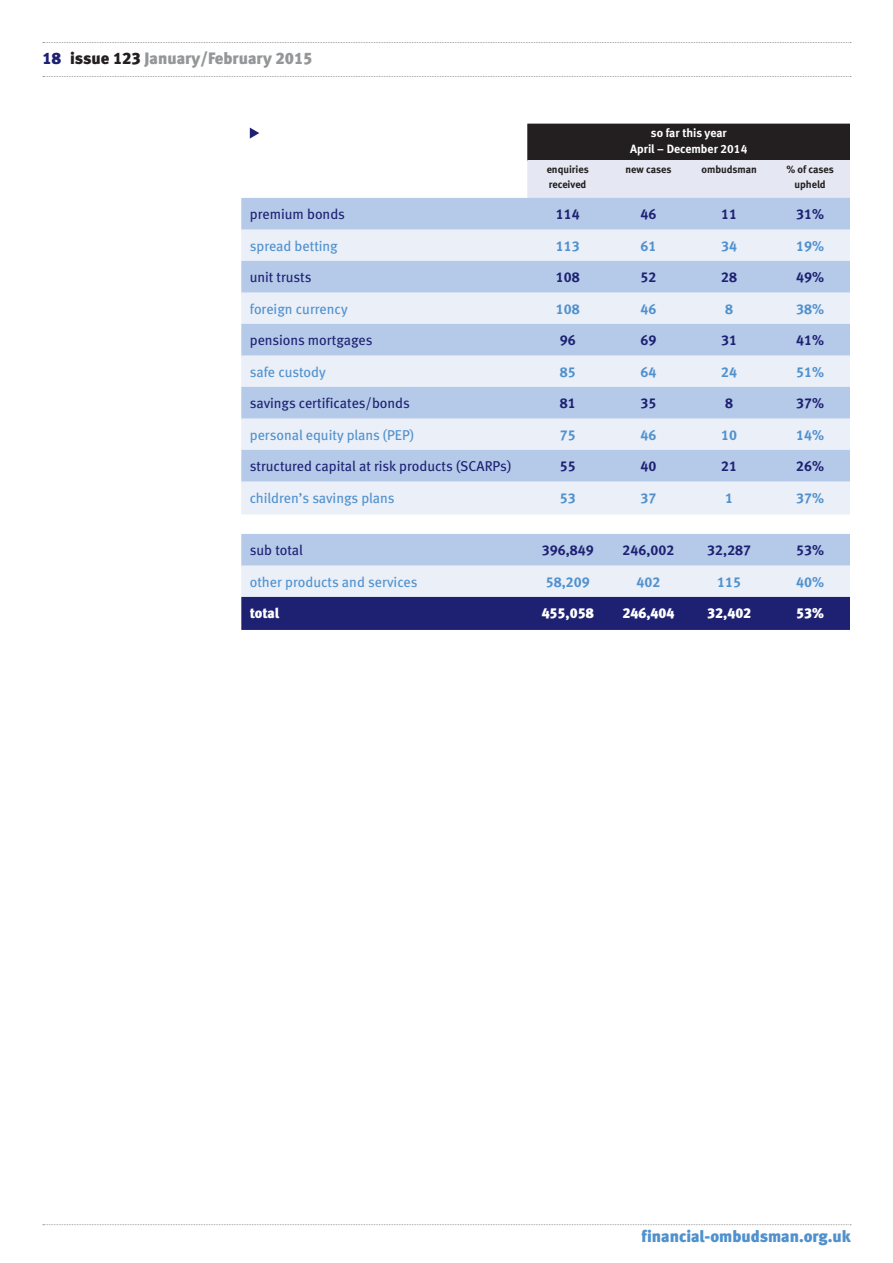
<style>
.page{position:relative;width:893px;height:1263px;background:#fff}
.page>*{position:absolute;margin:0;border:0;box-sizing:border-box;transform-origin:0 0}
.t1{font:16.5px "Meta Black LF";color:#949698}
.t2{font:16.5px "Meta Black LF";color:#5091cd}
.t3{font:14.25px "Meta Book LF";color:#1e2172}
.t4{font:14.25px "Meta Book LF";color:#5091cd}
.t5{font:14.25px "Meta Bold LF";color:#1e2172}
.t6{font:14.25px "Meta Bold LF";color:#5091cd}
.t7{font:14.25px "Meta Black LF";color:#fff}
.t8{font:12px/16.5px "Meta Bold LF";color:#fff;text-align:center}
.t9{font:10.5px "Meta Bold LF";color:#231f20}
.s1{color:#1e2172}
.s2{color:#231f20}
</style>
<div class="page">
<svg style="left:43px;top:42px;width:808px;height:1px"></svg>
<svg style="left:43px;top:76px;width:808px;height:1px"></svg>
<svg style="left:43px;top:1224px;width:808px;height:1px"></svg>
<div style="left:527px;top:124px;width:366px;height:37px;background:#231f20"></div>
<div style="left:527px;top:160px;width:366px;height:39px;background:#e5e7f3"></div>
<div style="left:241px;top:198px;width:652px;height:33px;background:#b5cae9"></div>
<div style="left:241px;top:229px;width:652px;height:33px;background:#eaeff8"></div>
<div style="left:241px;top:261px;width:652px;height:33px;background:#b5cae9"></div>
<div style="left:241px;top:292px;width:652px;height:33px;background:#eaeff8"></div>
<div style="left:241px;top:324px;width:652px;height:33px;background:#b5cae9"></div>
<div style="left:241px;top:355px;width:652px;height:33px;background:#eaeff8"></div>
<div style="left:241px;top:387px;width:652px;height:33px;background:#b5cae9"></div>
<div style="left:241px;top:418px;width:652px;height:33px;background:#eaeff8"></div>
<div style="left:241px;top:450px;width:652px;height:33px;background:#b5cae9"></div>
<div style="left:241px;top:481px;width:652px;height:33px;background:#eaeff8"></div>
<div style="left:241px;top:534px;width:652px;height:33px;background:#b5cae9"></div>
<div style="left:241px;top:565px;width:652px;height:33px;background:#eaeff8"></div>
<div style="left:241px;top:597px;width:652px;height:33px;background:#1e2172"></div>
<svg style="left:250px;top:128px;width:9px;height:11px"></svg>
<div style="left:850px;top:103px;width:43px;height:537px;background:#fff"></div>
<p class="t1" style="left:43px;top:48px;width:271px"><span class="s1">18</span> <span class="s2">issue 123</span> January/February 2015</p>
<p class="t8" style="left:630px;top:124px;width:119px">so far this year<br>April – December 2014</p>
<p class="t9" style="left:547px;top:163px;width:44px">enquiries</p>
<p class="t9" style="left:625px;top:163px;width:47px">new cases</p>
<p class="t9" style="left:702px;top:163px;width:57px">ombudsman</p>
<p class="t9" style="left:786px;top:163px;width:49px">% of cases</p>
<p class="t9" style="left:549px;top:178px;width:39px">received</p>
<p class="t9" style="left:794px;top:178px;width:33px">upheld</p>
<p class="t3" style="left:250px;top:206px;width:97px">premium bonds</p>
<p class="t5" style="left:556px;top:206px;width:25px">114</p>
<p class="t5" style="left:640px;top:206px;width:17px">46</p>
<p class="t5" style="left:721px;top:206px;width:17px">11</p>
<p class="t5" style="left:796px;top:206px;width:29px">31%</p>
<p class="t4" style="left:250px;top:237px;width:90px">spread betting</p>
<p class="t6" style="left:556px;top:237px;width:25px">113</p>
<p class="t6" style="left:640px;top:237px;width:17px">61</p>
<p class="t6" style="left:721px;top:237px;width:17px">34</p>
<p class="t6" style="left:796px;top:237px;width:29px">19%</p>
<p class="t3" style="left:250px;top:269px;width:63px">unit trusts</p>
<p class="t5" style="left:556px;top:269px;width:25px">108</p>
<p class="t5" style="left:640px;top:269px;width:17px">52</p>
<p class="t5" style="left:721px;top:269px;width:17px">28</p>
<p class="t5" style="left:796px;top:269px;width:29px">49%</p>
<p class="t4" style="left:250px;top:300px;width:99px">foreign currency</p>
<p class="t6" style="left:556px;top:300px;width:25px">108</p>
<p class="t6" style="left:640px;top:300px;width:17px">46</p>
<p class="t6" style="left:725px;top:300px;width:9px">8</p>
<p class="t6" style="left:796px;top:300px;width:29px">38%</p>
<p class="t3" style="left:250px;top:332px;width:124px">pensions mortgages</p>
<p class="t5" style="left:560px;top:332px;width:17px">96</p>
<p class="t5" style="left:640px;top:332px;width:17px">69</p>
<p class="t5" style="left:721px;top:332px;width:17px">31</p>
<p class="t5" style="left:796px;top:332px;width:29px">41%</p>
<p class="t4" style="left:250px;top:363px;width:77px">safe custody</p>
<p class="t6" style="left:560px;top:363px;width:17px">85</p>
<p class="t6" style="left:640px;top:363px;width:17px">64</p>
<p class="t6" style="left:721px;top:363px;width:17px">24</p>
<p class="t6" style="left:796px;top:363px;width:29px">51%</p>
<p class="t3" style="left:250px;top:395px;width:162px">savings certificates/bonds</p>
<p class="t5" style="left:560px;top:395px;width:17px">81</p>
<p class="t5" style="left:640px;top:395px;width:17px">35</p>
<p class="t5" style="left:725px;top:395px;width:9px">8</p>
<p class="t5" style="left:796px;top:395px;width:29px">37%</p>
<p class="t4" style="left:250px;top:426px;width:166px">personal equity plans (PEP)</p>
<p class="t6" style="left:560px;top:426px;width:17px">75</p>
<p class="t6" style="left:640px;top:426px;width:17px">46</p>
<p class="t6" style="left:721px;top:426px;width:17px">10</p>
<p class="t6" style="left:796px;top:426px;width:29px">14%</p>
<p class="t3" style="left:250px;top:458px;width:263px">structured capital at risk products (SCARPs)</p>
<p class="t5" style="left:560px;top:458px;width:17px">55</p>
<p class="t5" style="left:640px;top:458px;width:17px">40</p>
<p class="t5" style="left:721px;top:458px;width:17px">21</p>
<p class="t5" style="left:796px;top:458px;width:29px">26%</p>
<p class="t4" style="left:250px;top:489px;width:146px">children’s savings plans</p>
<p class="t6" style="left:560px;top:489px;width:17px">53</p>
<p class="t6" style="left:640px;top:489px;width:17px">37</p>
<p class="t6" style="left:725px;top:489px;width:9px">1</p>
<p class="t6" style="left:796px;top:489px;width:29px">37%</p>
<p class="t3" style="left:250px;top:542px;width:55px">sub total</p>
<p class="t5" style="left:542px;top:542px;width:53px">396,849</p>
<p class="t5" style="left:622px;top:542px;width:53px">246,002</p>
<p class="t5" style="left:707px;top:542px;width:45px">32,287</p>
<p class="t5" style="left:796px;top:542px;width:29px">53%</p>
<p class="t4" style="left:250px;top:573px;width:169px">other products and services</p>
<p class="t6" style="left:546px;top:573px;width:45px">58,209</p>
<p class="t6" style="left:636px;top:573px;width:25px">402</p>
<p class="t6" style="left:717px;top:573px;width:25px">115</p>
<p class="t6" style="left:796px;top:573px;width:29px">40%</p>
<p class="t7" style="left:250px;top:605px;width:31px">total</p>
<p class="t7" style="left:542px;top:605px;width:54px">455,058</p>
<p class="t7" style="left:622px;top:605px;width:54px">246,404</p>
<p class="t7" style="left:707px;top:605px;width:46px">32,402</p>
<p class="t7" style="left:796px;top:605px;width:29px">53%</p>
<p class="t2" style="left:642px;top:1226px;width:211px">financial-ombudsman.org.uk</p>
</div>
